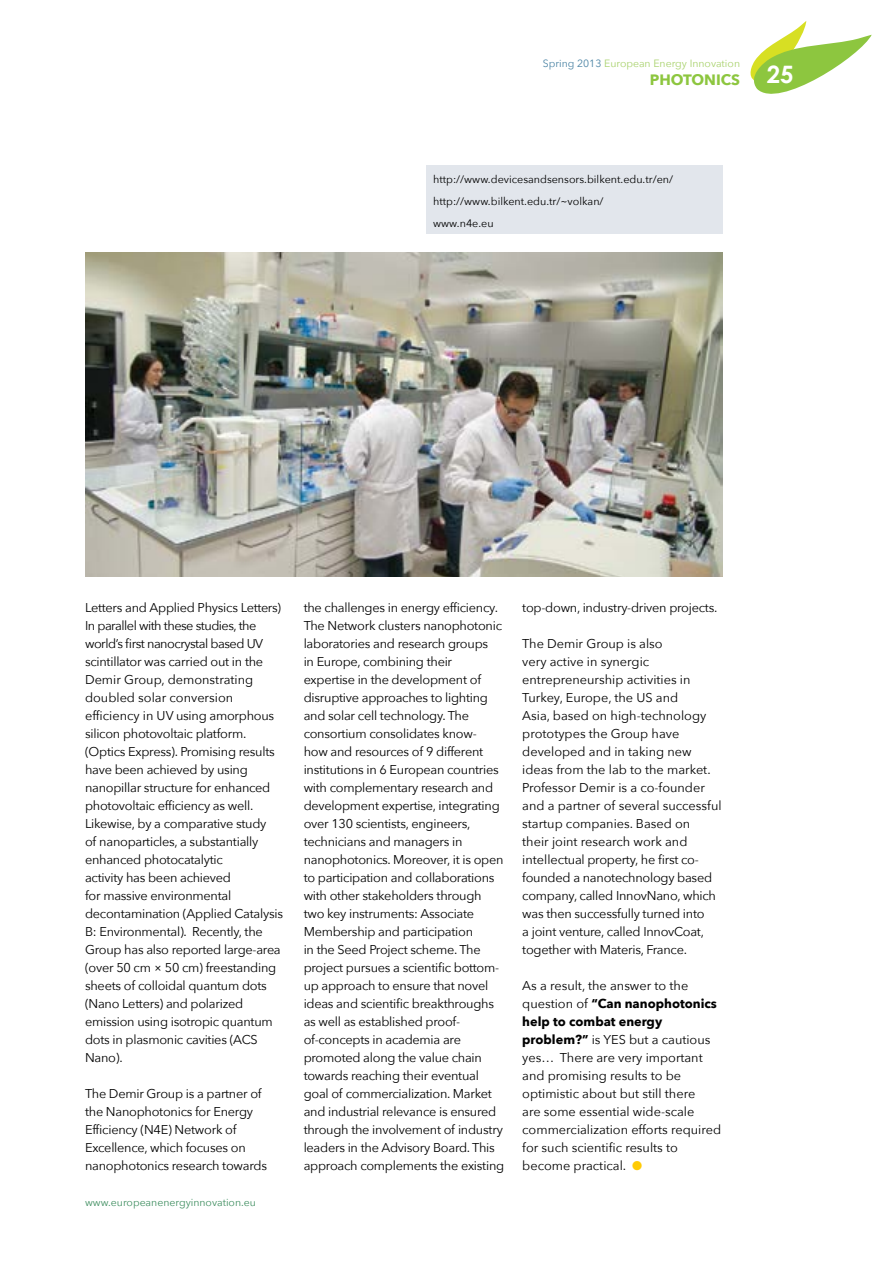
<style>
.page{position:relative;width:893px;height:1263px;background:#fff}
.page>*{position:absolute;margin:0;border:0;box-sizing:border-box;transform-origin:0 0}
.t1{font:700 24px "Century Gothic";color:#fff}
.t2{font:700 15px "Avenir Next";color:#8dc63f}
.t3{font:12.75px/18px "Avenir Next";letter-spacing:-.02em;color:#000}
.t4{font:12.75px/18px "Avenir Next";color:#000}
.t5{font:10.8px/22.4px "Avenir Next";color:#000}
.t6{font:10.5px "Avenir Next";color:#a9d26d}
.t7{font:10.5px "Avenir Next";color:#408f61}
.s1{color:#4a83a4}
.s2{font-weight:700}
.s3{color:#ffcb05}
</style>
<div class="page">
<svg style="left:750px;top:21px;width:122px;height:73px"></svg>
<div style="left:427px;top:165px;width:296px;height:69px;background:#e2e6ec"></div>
<img style="left:85px;top:252px;width:638px;height:324px">
<p class="t6" style="left:543px;top:57px;width:199px"><span class="s1">Spring 2013</span> European Energy Innovation</p>
<p class="t2" style="left:650px;top:71px;width:92px">Photonics</p>
<h1 class="t1" style="left:767px;top:59px;width:28px">25</h1>
<p class="t5" style="left:433px;top:168px;width:241px">http://www.devicesandsensors.bilkent.edu.tr/en/ http://www.bilkent.edu.tr/~volkan/<br>www.n4e.eu</p>
<p class="t3" style="left:85px;top:599px;width:199px">Letters and Applied Physics Letters)<br>In parallel with these studies, the world’s first nanocrystal based UV scintillator was carried out in the<br>Demir Group, demonstrating doubled solar conversion efficiency in UV using amorphous silicon photovoltaic platform. (Optics Express). Promising results have been achieved by using nanopillar structure for enhanced photovoltaic efficiency as well.<br>Likewise, by a comparative study<br>of nanoparticles, a substantially enhanced photocatalytic<br>activity has been achieved<br>for massive environmental decontamination (Applied Catalysis<br>B: Environmental). Recently, the<br>Group has also reported large-area (over 50 cm × 50 cm) freestanding sheets of colloidal quantum dots (Nano Letters) and polarized emission using isotropic quantum dots in plasmonic cavities (ACS<br>Nano).</p>
<p class="t3" style="left:85px;top:1085px;width:183px">The Demir Group is a partner of the Nanophotonics for Energy<br>Efficiency (N4E) Network of<br>Excellence, which focuses on nanophotonics research towards</p>
<p class="t7" style="left:85px;top:1196px;width:172px">www.europeanenergyinnovation.eu</p>
<p class="t3" style="left:304px;top:599px;width:202px">the challenges in energy efficiency.<br>The Network clusters nanophotonic laboratories and research groups<br>in Europe, combining their expertise in the development of disruptive approaches to lighting and solar cell technology. The consortium consolidates know-<br>how and resources of 9 different institutions in 6 European countries with complementary research and development expertise, integrating over 130 scientists, engineers, technicians and managers in nanophotonics. Moreover, it is open to participation and collaborations with other stakeholders through two key instruments: Associate Membership and participation<br>in the Seed Project scheme. The project pursues a scientific bottom&shy;up approach to ensure that novel ideas and scientific breakthroughs as well as established proof&shy;of-concepts in academia are promoted along the value chain towards reaching their eventual goal of commercialization. Market and industrial relevance is ensured through the involvement of industry leaders in the Advisory Board. This approach complements the existing</p>
<p class="t3" style="left:522px;top:599px;width:197px">top-down, industry-driven projects.</p>
<p class="t4" style="left:522px;top:635px;width:201px">The Demir Group is also<br>very active in synergic entrepreneurship activities in<br>Turkey, Europe, the US and<br>Asia, based on high-technology prototypes the Group have developed and in taking new ideas from the lab to the market.<br>Professor Demir is a co-founder and a partner of several successful startup companies. Based on<br>their joint research work and intellectual property, he first co&shy;founded a nanotechnology based company, called InnovNano, which was then successfully turned into<br>a joint venture, called InnovCoat, together with Materis, France.</p>
<p class="t4" style="left:522px;top:977px;width:200px">As a result, the answer to the question of <span class="s2">“Can nanophotonics help to combat energy problem?”</span> is YES but a cautious yes… There are very important and promising results to be optimistic about but still there<br>are some essential wide-scale commercialization efforts required for such scientific results to become practical. <span class="s3">●</span></p>
</div>
